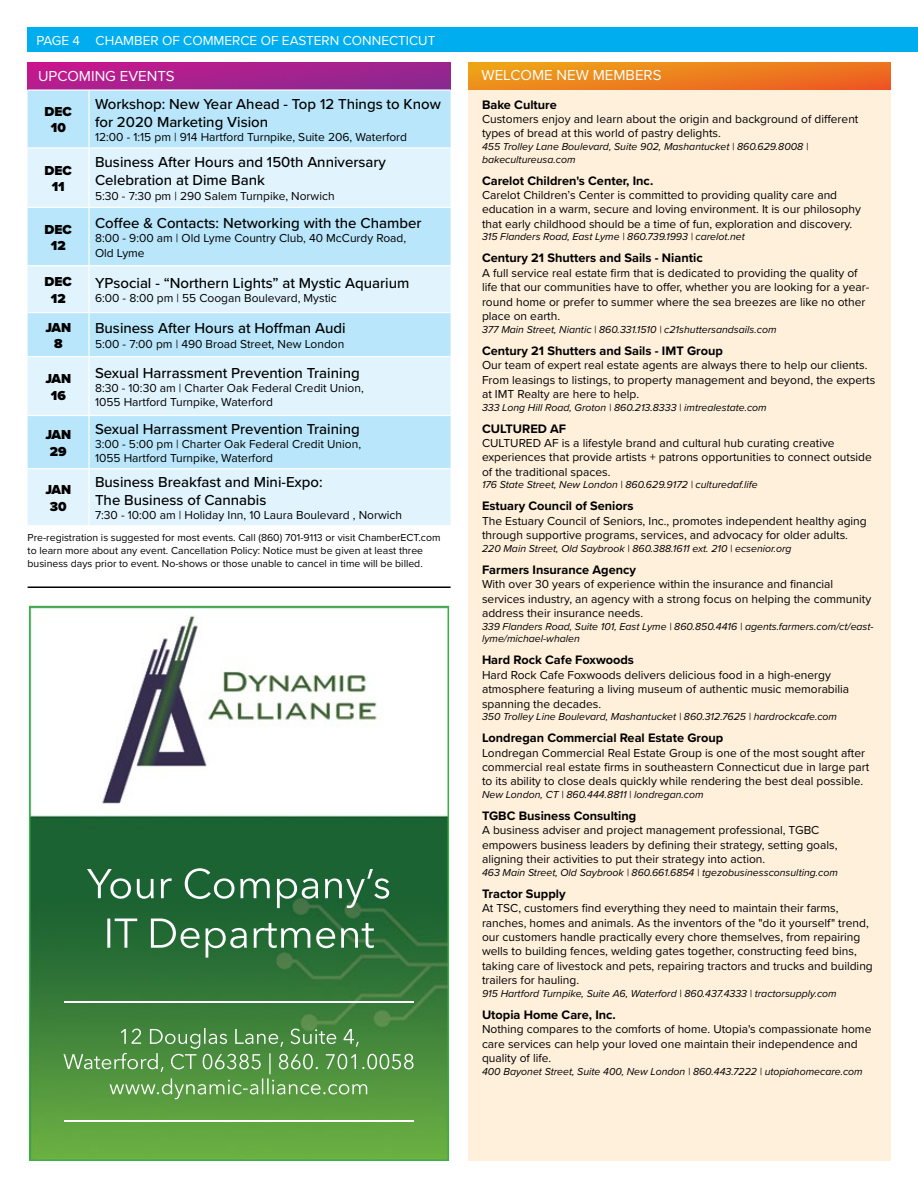
<style>
.page{position:relative;width:918px;height:1188px;background:#fff}
.page>*{position:absolute;margin:0;border:0;box-sizing:border-box;transform-origin:0 0}
.t1{font:500 15px/18px "Proxima Nova";color:#000}
.t2{font:15px "Proxima Nova";color:#fff}
.t3{font:13.5px "Proxima Nova";color:#fff}
.t4{font:900 13.5px/16.2px "Proxima Nova";color:#000;text-align:center}
.t5{font:700 12.75px "Proxima Nova";color:#000}
.t6{font:12px/14.4px "Proxima Nova";color:#000}
.t7{font:italic 10.5px/12.6px "Proxima Nova";color:#000}
.t8{font:10.5px/12.6px "Proxima Nova";color:#000}
</style>
<div class="page">
<img style="left:32px;top:615px;width:414px;height:543px">
<img style="left:64px;top:1001px;width:350px;height:2px">
<img style="left:64px;top:1120px;width:350px;height:1px">
<div style="left:29px;top:606px;width:420px;height:555px;border:2px solid #41ad49"></div>
<div style="left:28px;top:63px;width:423px;height:26px;background:linear-gradient(to right,#bf1a8d,#8f288f)"></div>
<div style="left:27px;top:27px;width:891px;height:25px;background:#00aeef"></div>
<div style="left:468px;top:89px;width:423px;height:1072px;background:#fff0dc"></div>
<div style="left:469px;top:63px;width:422px;height:26px;background:linear-gradient(to right,#ed9c1a,#ed6422)"></div>
<hr style="left:28px;top:586px;width:423px;height:2px;background:#000">
<div style="left:28px;top:91px;width:423px;height:56px;background:#b9e6fa"></div>
<svg style="left:28px;top:149px;width:423px;height:376px;background:#d0eefb"></svg>
<hr style="left:88px;top:91px;width:2px;height:56px;background:#fff">
<hr style="left:88px;top:149px;width:2px;height:58px;background:#fff">
<hr style="left:28px;top:207px;width:61px;height:1px;background:#fff">
<hr style="left:89px;top:207px;width:362px;height:1px;background:#fff">
<hr style="left:88px;top:208px;width:2px;height:57px;background:#fff">
<hr style="left:28px;top:265px;width:61px;height:1px;background:#fff">
<hr style="left:89px;top:265px;width:362px;height:1px;background:#fff">
<hr style="left:88px;top:266px;width:2px;height:46px;background:#fff">
<hr style="left:28px;top:312px;width:61px;height:1px;background:#fff">
<hr style="left:89px;top:312px;width:362px;height:1px;background:#fff">
<hr style="left:88px;top:313px;width:2px;height:43px;background:#fff">
<hr style="left:28px;top:356px;width:61px;height:1px;background:#fff">
<hr style="left:89px;top:356px;width:362px;height:1px;background:#fff">
<hr style="left:88px;top:357px;width:2px;height:58px;background:#fff">
<hr style="left:28px;top:415px;width:61px;height:1px;background:#fff">
<hr style="left:89px;top:415px;width:362px;height:1px;background:#fff">
<hr style="left:88px;top:416px;width:2px;height:52px;background:#fff">
<hr style="left:28px;top:468px;width:61px;height:1px;background:#fff">
<hr style="left:89px;top:468px;width:362px;height:1px;background:#fff">
<hr style="left:88px;top:469px;width:2px;height:56px;background:#fff">
<p class="t3" style="left:37px;top:30px;width:400px">PAGE 4 CHAMBER OF COMMERCE OF EASTERN CONNECTICUT</p>
<p class="t2" style="left:38px;top:65px;width:138px">UPCOMING EVENTS</p>
<p class="t4" style="left:45px;top:104px;width:29px">DEC<br>10</p>
<p class="t1" style="left:95px;top:94px;width:347px">Workshop: New Year Ahead - Top 12 Things to Know for 2020 Marketing Vision</p>
<p class="t6" style="left:95px;top:129px;width:314px">12:00 - 1:15 pm | 914 Hartford Turnpike, Suite 206, Waterford</p>
<p class="t4" style="left:45px;top:162px;width:29px">DEC<br>11</p>
<p class="t1" style="left:95px;top:153px;width:293px">Business After Hours and 150th Anniversary<br>Celebration at Dime Bank</p>
<p class="t6" style="left:95px;top:188px;width:241px">5:30 - 7:30 pm | 290 Salem Turnpike, Norwich</p>
<p class="t4" style="left:45px;top:221px;width:29px">DEC<br>12</p>
<p class="t1" style="left:95px;top:214px;width:328px">Coffee &amp; Contacts: Networking with the Chamber</p>
<p class="t6" style="left:95px;top:231px;width:313px">8:00 - 9:00 am | Old Lyme Country Club, 40 McCurdy Road,<br>Old Lyme</p>
<p class="t4" style="left:45px;top:274px;width:29px">DEC<br>12</p>
<p class="t1" style="left:95px;top:273px;width:316px">YPsocial - “Northern Lights” at Mystic Aquarium</p>
<p class="t6" style="left:95px;top:291px;width:243px">6:00 - 8:00 pm | 55 Coogan Boulevard, Mystic</p>
<p class="t4" style="left:45px;top:319px;width:27px">JAN<br>8</p>
<p class="t1" style="left:95px;top:319px;width:252px">Business After Hours at Hoffman Audi</p>
<p class="t6" style="left:95px;top:336px;width:251px">5:00 - 7:00 pm | 490 Broad Street, New London</p>
<p class="t4" style="left:45px;top:371px;width:27px">JAN<br>16</p>
<p class="t4" style="left:45px;top:427px;width:27px">JAN<br>29</p>
<p class="t1" style="left:95px;top:363px;width:266px">Sexual Harrassment Prevention Training</p>
<p class="t6" style="left:95px;top:380px;width:270px">8:30 - 10:30 am | Charter Oak Federal Credit Union,<br>1055 Hartford Turnpike, Waterford</p>
<p class="t1" style="left:95px;top:419px;width:266px">Sexual Harrassment Prevention Training</p>
<p class="t6" style="left:95px;top:436px;width:268px">3:00 - 5:00 pm | Charter Oak Federal Credit Union,<br>1055 Hartford Turnpike, Waterford</p>
<p class="t4" style="left:45px;top:482px;width:27px">JAN<br>30</p>
<p class="t1" style="left:95px;top:472px;width:229px">Business Breakfast and Mini-Expo:<br>The Business of Cannabis</p>
<p class="t6" style="left:95px;top:508px;width:309px">7:30 - 10:00 am | Holiday Inn, 10 Laura Boulevard , Norwich</p>
<p class="t8" style="left:28px;top:531px;width:415px">Pre-registration is suggested for most events. Call (860) 701-9113 or visit ChamberECT.com to learn more about any event. Cancellation Policy: Notice must be given at least three business days prior to event. No-shows or those unable to cancel in time will be billed.</p>
<p class="t2" style="left:481px;top:64px;width:182px">WELCOME NEW MEMBERS</p>
<p class="t5" style="left:482px;top:95px;width:76px">Bake Culture</p>
<p class="t6" style="left:482px;top:111px;width:378px">Customers enjoy and learn about the origin and background of different types of bread at this world of pastry delights.</p>
<p class="t7" style="left:482px;top:140px;width:328px">455 Trolley Lane Boulevard, Suite 902, Mashantucket | 860.629.8008 | bakecultureusa.com</p>
<p class="t5" style="left:482px;top:171px;width:173px">Carelot Children's Center, Inc.</p>
<p class="t6" style="left:482px;top:187px;width:381px">Carelot Children’s Center is committed to providing quality care and education in a warm, secure and loving environment. It is our philosophy that early childhood should be a time of fun, exploration and discovery.</p>
<p class="t7" style="left:482px;top:230px;width:264px">315 Flanders Road, East Lyme | 860.739.1993 | carelot.net</p>
<p class="t5" style="left:482px;top:249px;width:222px">Century 21 Shutters and Sails - Niantic</p>
<p class="t6" style="left:482px;top:265px;width:389px">A full service real estate firm that is dedicated to providing the quality of life that our communities have to offer, whether you are looking for a year&shy;round home or prefer to summer where the sea breezes are like no other place on earth.</p>
<p class="t7" style="left:482px;top:322px;width:296px">377 Main Street, Niantic | 860.331.1510 | c21shuttersandsails.com</p>
<p class="t5" style="left:482px;top:341px;width:242px">Century 21 Shutters and Sails - IMT Group</p>
<p class="t6" style="left:482px;top:357px;width:395px">Our team of expert real estate agents are always there to help our clients.<br>From leasings to listings, to property management and beyond, the experts at IMT Realty are here to help.</p>
<p class="t7" style="left:482px;top:400px;width:286px">333 Long Hill Road, Groton | 860.213.8333 | imtrealestate.com</p>
<p class="t5" style="left:482px;top:419px;width:86px">CULTURED AF</p>
<p class="t6" style="left:482px;top:435px;width:391px">CULTURED AF is a lifestyle brand and cultural hub curating creative experiences that provide artists + patrons opportunities to connect outside of the traditional spaces.</p>
<p class="t7" style="left:482px;top:478px;width:277px">176 State Street, New London | 860.629.9172 | culturedaf.life</p>
<p class="t5" style="left:482px;top:497px;width:153px">Estuary Council of Seniors</p>
<p class="t6" style="left:482px;top:513px;width:386px">The Estuary Council of Seniors, Inc., promotes independent healthy aging through supportive programs, services, and advocacy for older adults.</p>
<p class="t7" style="left:482px;top:542px;width:311px">220 Main Street, Old Saybrook | 860.388.1611 ext. 210 | ecsenior.org</p>
<p class="t5" style="left:482px;top:560px;width:156px">Farmers Insurance Agency</p>
<p class="t6" style="left:482px;top:577px;width:391px">With over 30 years of experience within the insurance and financial services industry, an agency with a strong focus on helping the community address their insurance needs.</p>
<p class="t7" style="left:482px;top:619px;width:393px">339 Flanders Road, Suite 101, East Lyme | 860.850.4416 | agents.farmers.com/ct/east&shy;lyme/michael-whalen</p>
<p class="t5" style="left:482px;top:651px;width:154px">Hard Rock Cafe Foxwoods</p>
<p class="t6" style="left:482px;top:667px;width:369px">Hard Rock Cafe Foxwoods delivers delicious food in a high-energy atmosphere featuring a living museum of authentic music memorabilia spanning the decades.</p>
<p class="t7" style="left:482px;top:710px;width:357px">350 Trolley Line Boulevard, Mashantucket | 860.312.7625 | hardrockcafe.com</p>
<p class="t5" style="left:482px;top:728px;width:243px">Londregan Commercial Real Estate Group</p>
<p class="t6" style="left:482px;top:745px;width:389px">Londregan Commercial Real Estate Group is one of the most sought after commercial real estate firms in southeastern Connecticut due in large part to its ability to close deals quickly while rendering the best deal possible.</p>
<p class="t7" style="left:482px;top:788px;width:223px">New London, CT | 860.444.8811 | londregan.com</p>
<p class="t5" style="left:482px;top:806px;width:156px">TGBC Business Consulting</p>
<p class="t6" style="left:482px;top:823px;width:357px">A business adviser and project management professional, TGBC empowers business leaders by defining their strategy, setting goals, aligning their activities to put their strategy into action.</p>
<p class="t7" style="left:482px;top:866px;width:357px">463 Main Street, Old Saybrook | 860.661.6854 | tgezobusinessconsulting.com</p>
<p class="t5" style="left:482px;top:884px;width:85px">Tractor Supply</p>
<p class="t6" style="left:482px;top:901px;width:392px">At TSC, customers find everything they need to maintain their farms, ranches, homes and animals. As the inventors of the "do it yourself" trend, our customers handle practically every chore themselves, from repairing wells to building fences, welding gates together, constructing feed bins, taking care of livestock and pets, repairing tractors and trucks and building trailers for hauling.</p>
<p class="t7" style="left:482px;top:987px;width:356px">915 Hartford Turnpike, Suite A6, Waterford | 860.437.4333 | tractorsupply.com</p>
<p class="t5" style="left:482px;top:1005px;width:135px">Utopia Home Care, Inc.</p>
<p class="t6" style="left:482px;top:1022px;width:391px">Nothing compares to the comforts of home. Utopia's compassionate home care services can help your loved one maintain their independence and quality of life.</p>
<p class="t7" style="left:482px;top:1064px;width:382px">400 Bayonet Street, Suite 400, New London | 860.443.7222 | utopiahomecare.com</p>
</div>
